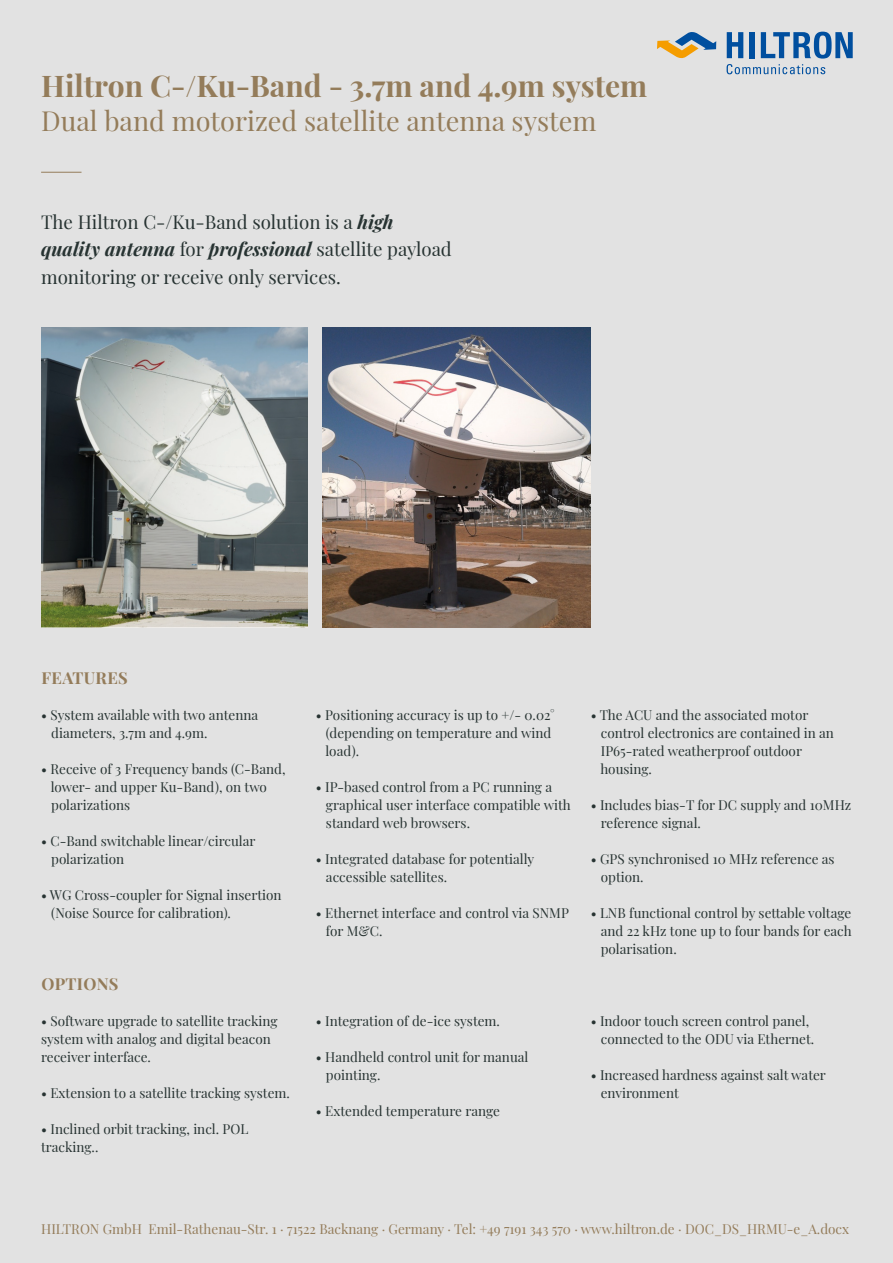
<style>
.page{position:relative;width:893px;height:1263px;background:#e2e2e2}
.page>*{position:absolute;margin:0;border:0;box-sizing:border-box;transform-origin:0 0}
.t1{font:700 30px "Playfair Display";color:#947c5a}
.t2{font:27px "Playfair Display";color:#947c5a}
.t3{font:18.75px/27.8px "Playfair Display";color:#273332}
.t4{font:700 16.5px "Playfair Display";letter-spacing:.02em;color:#947c5a}
.t5{font:13.5px/18px "Playfair Display";color:#273332}
.t6{font:13.5px "Playfair Display";color:#947c5a}
.s1{font-weight:700;font-style:italic}
</style>
<div class="page">
<svg style="left:727px;top:32px;width:126px;height:42px;background:#8caac8"></svg>
<svg style="left:657px;top:32px;width:59px;height:26px;background:#b4b2a1"></svg>
<hr style="left:41px;top:172px;width:41px;height:1px;background:#947c5a">
<img style="left:41px;top:327px;width:267px;height:300px">
<img style="left:323px;top:327px;width:268px;height:300px">
<p class="t1" style="left:41px;top:62px;width:607px">Hiltron C-/Ku-Band - 3.7m and 4.9m system</p>
<p class="t2" style="left:41px;top:100px;width:557px">Dual band motorized satellite antenna system</p>
<p class="t3" style="left:41px;top:206px;width:412px">The Hiltron C-/Ku-Band solution is a <span class="s1">high quality antenna</span> for <span class="s1">professional</span> satellite payload monitoring or receive only services.</p>
<p class="t4" style="left:41px;top:665px;width:88px">FEATURES</p>
<p class="t5" style="left:41px;top:705px;width:219px">• System available with two antenna</p>
<p class="t5" style="left:51px;top:723px;width:158px">diameters, 3.7m and 4.9m.</p>
<p class="t5" style="left:41px;top:759px;width:246px">• Receive of 3 Frequency bands (C-Band,</p>
<p class="t5" style="left:51px;top:777px;width:218px">lower- and upper Ku-Band), on two</p>
<p class="t5" style="left:51px;top:795px;width:81px">polarizations</p>
<p class="t5" style="left:41px;top:831px;width:216px">• C-Band switchable linear/circular</p>
<p class="t5" style="left:51px;top:849px;width:74px">polarization</p>
<p class="t5" style="left:41px;top:885px;width:242px">• WG Cross-coupler for Signal insertion</p>
<p class="t5" style="left:51px;top:903px;width:181px">(Noise Source for calibration).</p>
<p class="t4" style="left:41px;top:971px;width:79px">OPTIONS</p>
<p class="t5" style="left:41px;top:1011px;width:238px">• Software upgrade to satellite tracking system with analog and digital beacon receiver interface.</p>
<p class="t5" style="left:41px;top:1083px;width:250px">• Extension to a satellite tracking system.</p>
<p class="t5" style="left:41px;top:1119px;width:209px">• Inclined orbit tracking, incl. POL tracking..</p>
<p class="t5" style="left:316px;top:705px;width:240px">• Positioning accuracy is up to +/- 0.02°</p>
<p class="t5" style="left:326px;top:723px;width:227px">(depending on temperature and wind</p>
<p class="t5" style="left:326px;top:741px;width:35px">load).</p>
<p class="t5" style="left:316px;top:777px;width:238px">• IP-based control from a PC running a</p>
<p class="t5" style="left:326px;top:795px;width:246px">graphical user interface compatible with</p>
<p class="t5" style="left:326px;top:813px;width:146px">standard web browsers.</p>
<p class="t5" style="left:316px;top:849px;width:220px">• Integrated database for potentially</p>
<p class="t5" style="left:326px;top:867px;width:123px">accessible satellites.</p>
<p class="t5" style="left:316px;top:903px;width:255px">• Ethernet interface and control via SNMP</p>
<p class="t5" style="left:326px;top:921px;width:58px">for M&amp;C.</p>
<p class="t5" style="left:591px;top:705px;width:219px">• The ACU and the associated motor</p>
<p class="t5" style="left:601px;top:723px;width:235px">control electronics are contained in an</p>
<p class="t5" style="left:601px;top:741px;width:203px">IP65-rated weatherproof outdoor</p>
<p class="t5" style="left:600px;top:759px;width:53px">housing.</p>
<p class="t5" style="left:591px;top:795px;width:262px">• Includes bias-T for DC supply and 10MHz</p>
<p class="t5" style="left:601px;top:813px;width:102px">reference signal.</p>
<p class="t5" style="left:591px;top:849px;width:245px">• GPS synchronised 10 MHz reference as</p>
<p class="t5" style="left:601px;top:867px;width:44px">option.</p>
<p class="t5" style="left:591px;top:903px;width:262px">• LNB functional control by settable voltage</p>
<p class="t5" style="left:601px;top:921px;width:252px">and 22 kHz tone up to four bands for each</p>
<p class="t5" style="left:601px;top:939px;width:78px">polarisation.</p>
<p class="t5" style="left:316px;top:1011px;width:186px">• Integration of de-ice system.</p>
<p class="t5" style="left:316px;top:1047px;width:214px">• Handheld control unit for manual</p>
<p class="t5" style="left:326px;top:1065px;width:56px">pointing.</p>
<p class="t5" style="left:316px;top:1101px;width:185px">• Extended temperature range</p>
<p class="t5" style="left:591px;top:1011px;width:220px">• Indoor touch screen control panel,</p>
<p class="t5" style="left:601px;top:1029px;width:215px">connected to the ODU via Ethernet.</p>
<p class="t5" style="left:591px;top:1065px;width:237px">• Increased hardness against salt water</p>
<p class="t5" style="left:601px;top:1083px;width:80px">environment</p>
<p class="t6" style="left:41px;top:1218px;width:809px">HILTRON GmbH Emil-Rathenau-Str. 1 · 71522 Backnang · Germany · Tel: +49 7191 343 570 · www.hiltron.de · DOC_DS_HRMU-e_A.docx</p>
</div>
